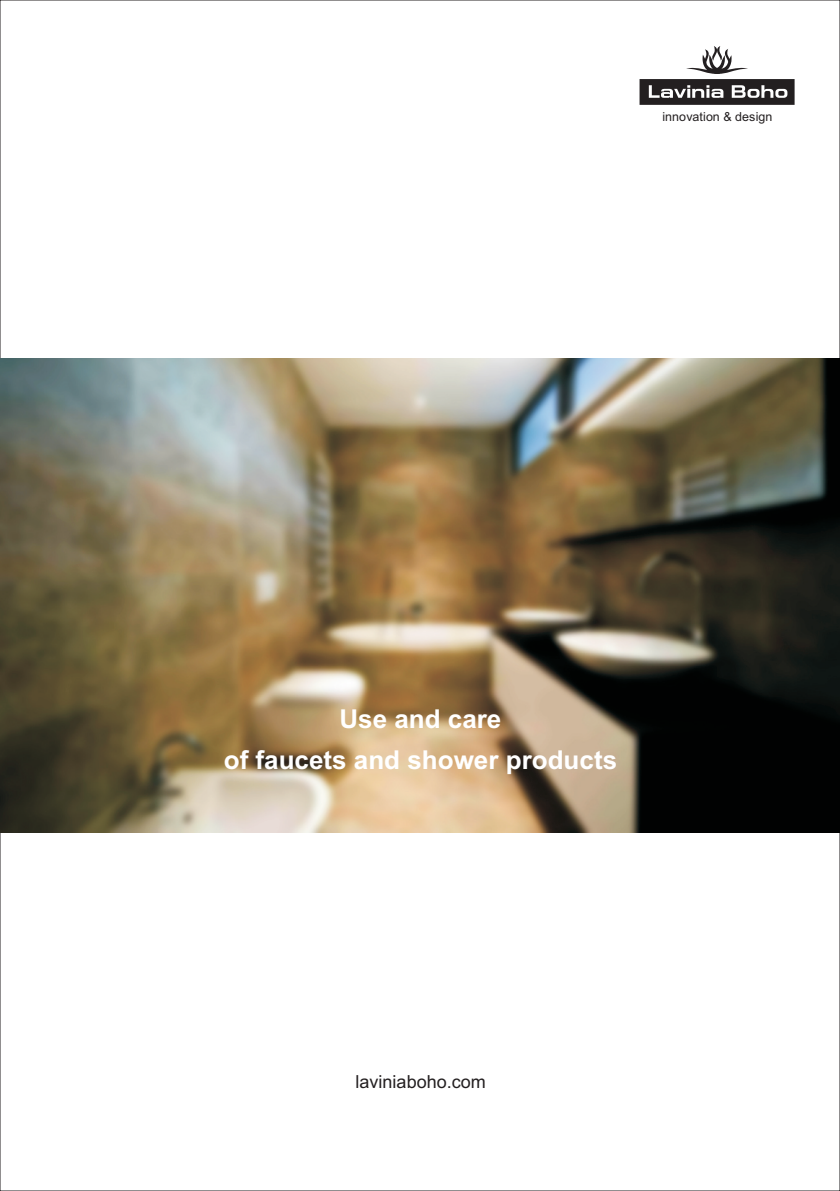
<style>
.page{position:relative;width:840px;height:1191px;background:#fff}
.page>*{position:absolute;margin:0;border:0;box-sizing:border-box;transform-origin:0 0}
.t1{font:700 26px/40.6px "Arial";color:#fff;text-align:center}
.t2{font:18px "Arial";color:#231f20}
.t3{font:12.4px "Arial";color:#231f20}
</style>
<div class="page">
<svg style="left:639px;top:46px;width:155px;height:59px"></svg>
<img style="left:0;top:359px;width:839px;height:473px">
<p class="t3" style="left:662px;top:111px;width:111px">innovation &amp; design</p>
<p class="t1" style="left:224px;top:701px;width:394px">Use and care<br>of faucets and shower products</p>
<p class="t2" style="left:355px;top:1074px;width:132px">laviniaboho.com</p>
</div>
